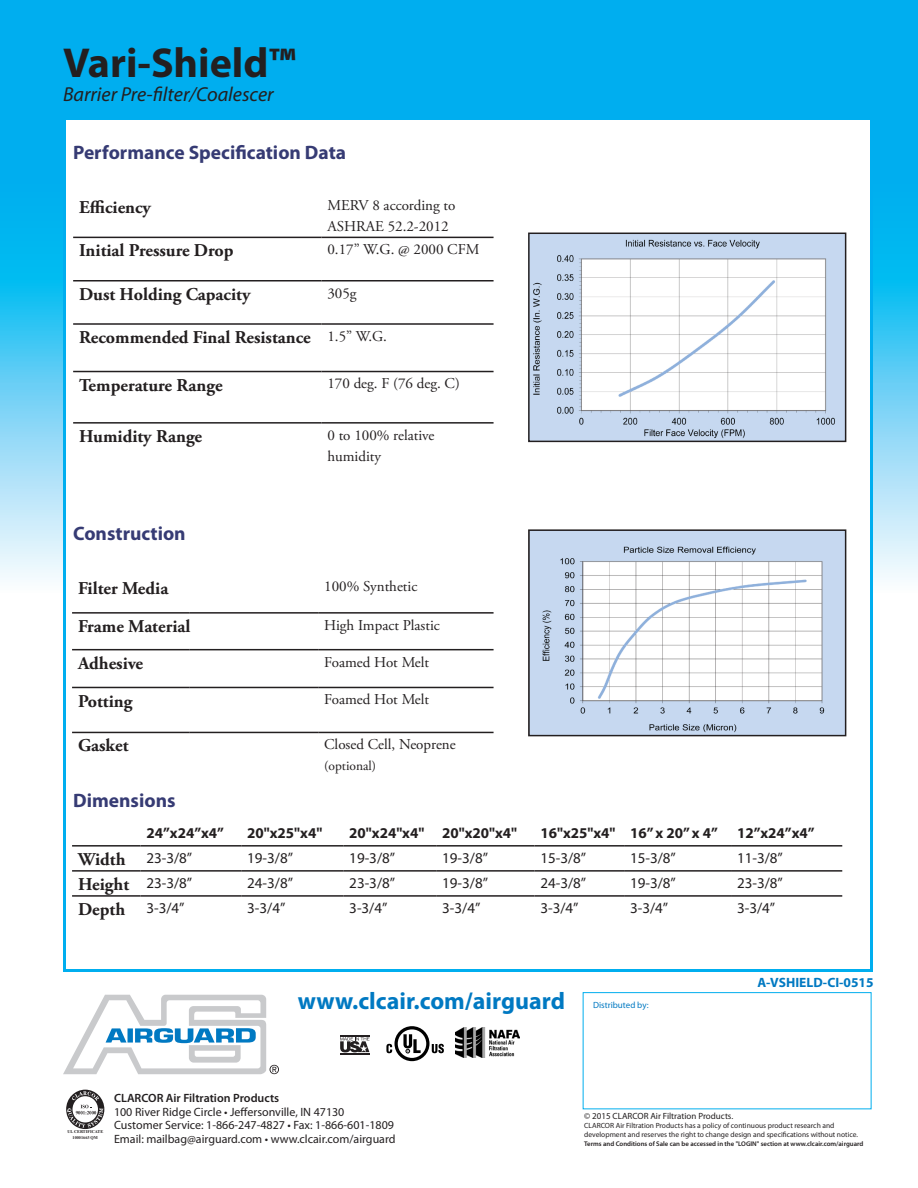
<style>
.page{position:relative;width:918px;height:1188px;background:#fff}
.page>*{position:absolute;margin:0;border:0;box-sizing:border-box;transform-origin:0 0}
.t1{font:700 42px "Myriad Pro";color:#231f20}
.t2{font:700 24px "Myriad Pro";color:#0079c2}
.t3{font:italic 20.25px "Myriad Pro";color:#231f20}
.HEAD01{font:700 19.5px "Myriad Pro";color:#363b74}
.HEAD01-2{font:700 18px "Adobe Garamond Pro";color:#231f20}
.HEAD01-3{font:15px/21px "Adobe Garamond Pro";color:#231f20}
.HEAD01-4{font:15px "Myriad Pro";color:#231f20}
.HEAD01-5{font:700 15px "Myriad Pro";color:#231f20}
.t4{font:700 13.5px "Myriad Pro";color:#0079c2}
.HEAD01-6{font:13.5px "Adobe Garamond Pro";color:#231f20}
.t5{font:12px "Myriad Pro";color:#231f20}
.t6{font:600 12px "Myriad Pro";color:#231f20}
.t7{font:9px "Myriad Pro";color:#231f20}
.t8{font:9px "Myriad Pro";color:#0079c2}
.t9{font:7.5px/9px "Myriad Pro";color:#231f20}
.t10{font:600 6.75px "Myriad Pro";color:#231f20}
.t11{font:700 4.35px/5.2px "Times New Roman";color:#231f20;text-align:center}
</style>
<div class="page">
<div style="left:0;top:0;width:918px;height:188px;background:#00aeef"></div>
<svg style="left:0;top:188px;width:918px;height:392px;background:#66d0f5"></svg>
<svg style="left:66px;top:1090px;width:38px;height:39px"></svg>
<div style="left:583px;top:992px;width:289px;height:117px;border:1px solid #00aeef"></div>
<div style="left:63px;top:117px;width:810px;height:855px;background:#fff;border:3px solid #00aeef"></div>
<svg style="left:63px;top:995px;width:216px;height:79px"></svg>
<svg style="left:340px;top:1035px;width:29px;height:19px"></svg>
<svg style="left:386px;top:1026px;width:58px;height:35px"></svg>
<img style="left:455px;top:1027px;width:64px;height:31px">
<hr style="left:321px;top:280px;width:173px;height:2px;background:#231f20">
<hr style="left:321px;top:323px;width:173px;height:2px;background:#231f20">
<hr style="left:321px;top:371px;width:173px;height:1px;background:#231f20">
<hr style="left:321px;top:422px;width:173px;height:2px;background:#231f20">
<hr style="left:73px;top:237px;width:248px;height:1px;background:#231f20">
<hr style="left:73px;top:280px;width:248px;height:2px;background:#231f20">
<hr style="left:73px;top:323px;width:248px;height:2px;background:#231f20">
<hr style="left:73px;top:371px;width:248px;height:1px;background:#231f20">
<hr style="left:73px;top:422px;width:248px;height:2px;background:#231f20">
<hr style="left:321px;top:237px;width:173px;height:1px;background:#231f20">
<hr style="left:72px;top:612px;width:118px;height:2px;background:#231f20">
<hr style="left:190px;top:612px;width:128px;height:2px;background:#231f20">
<hr style="left:318px;top:612px;width:176px;height:2px;background:#231f20">
<hr style="left:72px;top:649px;width:118px;height:1px;background:#231f20">
<hr style="left:190px;top:649px;width:128px;height:1px;background:#231f20">
<hr style="left:318px;top:649px;width:176px;height:1px;background:#231f20">
<hr style="left:72px;top:687px;width:118px;height:1px;background:#231f20">
<hr style="left:190px;top:687px;width:128px;height:1px;background:#231f20">
<hr style="left:318px;top:687px;width:176px;height:1px;background:#231f20">
<hr style="left:72px;top:732px;width:118px;height:1px;background:#231f20">
<hr style="left:190px;top:732px;width:128px;height:1px;background:#231f20">
<hr style="left:318px;top:732px;width:176px;height:1px;background:#231f20">
<hr style="left:72px;top:845px;width:68px;height:2px;background:#231f20">
<hr style="left:140px;top:845px;width:101px;height:2px;background:#231f20">
<hr style="left:241px;top:845px;width:102px;height:2px;background:#231f20">
<hr style="left:343px;top:845px;width:93px;height:2px;background:#231f20">
<hr style="left:436px;top:845px;width:98px;height:2px;background:#231f20">
<hr style="left:534px;top:845px;width:90px;height:2px;background:#231f20">
<hr style="left:624px;top:845px;width:107px;height:2px;background:#231f20">
<hr style="left:731px;top:845px;width:111px;height:2px;background:#231f20">
<hr style="left:72px;top:870px;width:68px;height:2px;background:#231f20">
<hr style="left:140px;top:870px;width:101px;height:2px;background:#231f20">
<hr style="left:241px;top:870px;width:102px;height:2px;background:#231f20">
<hr style="left:343px;top:870px;width:93px;height:2px;background:#231f20">
<hr style="left:436px;top:870px;width:98px;height:2px;background:#231f20">
<hr style="left:534px;top:870px;width:90px;height:2px;background:#231f20">
<hr style="left:624px;top:870px;width:107px;height:2px;background:#231f20">
<hr style="left:731px;top:870px;width:111px;height:2px;background:#231f20">
<hr style="left:72px;top:895px;width:68px;height:2px;background:#231f20">
<hr style="left:140px;top:895px;width:101px;height:2px;background:#231f20">
<hr style="left:241px;top:895px;width:102px;height:2px;background:#231f20">
<hr style="left:343px;top:895px;width:93px;height:2px;background:#231f20">
<hr style="left:436px;top:895px;width:98px;height:2px;background:#231f20">
<hr style="left:534px;top:895px;width:90px;height:2px;background:#231f20">
<hr style="left:624px;top:895px;width:107px;height:2px;background:#231f20">
<hr style="left:731px;top:895px;width:111px;height:2px;background:#231f20">
<img style="left:531px;top:236px;width:312px;height:203px">
<div style="left:528px;top:233px;width:318px;height:209px;border:2px solid #231f20"></div>
<img style="left:531px;top:532px;width:312px;height:201px">
<div style="left:528px;top:529px;width:318px;height:207px;border:2px solid #231f20"></div>
<p class="t1" style="left:63px;top:35px;width:234px">Vari-Shield™</p>
<p class="t3" style="left:63px;top:82px;width:212px">Barrier Pre-filter/Coalescer</p>
<p class="HEAD01" style="left:73px;top:140px;width:274px">Performance Specification Data</p>
<p class="HEAD01-2" style="left:79px;top:196px;width:73px">Efficiency</p>
<p class="HEAD01-3" style="left:327px;top:196px;width:130px">MERV 8 according to<br>ASHRAE 52.2-2012</p>
<p class="HEAD01-2" style="left:79px;top:240px;width:156px">Initial Pressure Drop</p>
<p class="HEAD01-3" style="left:327px;top:240px;width:154px">0.17” W.G. @ 2000 CFM</p>
<p class="HEAD01-2" style="left:79px;top:284px;width:173px">Dust Holding Capacity</p>
<p class="HEAD01-3" style="left:327px;top:283px;width:31px">305g</p>
<p class="HEAD01-2" style="left:79px;top:327px;width:233px">Recommended Final Resistance</p>
<p class="HEAD01-3" style="left:327px;top:326px;width:61px">1.5” W.G.</p>
<p class="HEAD01-2" style="left:79px;top:374px;width:145px">Temperature Range</p>
<p class="HEAD01-3" style="left:327px;top:374px;width:134px">170 deg. F (76 deg. C)</p>
<p class="HEAD01-2" style="left:79px;top:426px;width:125px">Humidity Range</p>
<p class="HEAD01-3" style="left:327px;top:425px;width:109px">0 to 100% relative humidity</p>
<p class="HEAD01" style="left:73px;top:521px;width:114px">Construction</p>
<p class="HEAD01-2" style="left:78px;top:577px;width:92px">Filter Media</p>
<p class="HEAD01-3" style="left:324px;top:577px;width:95px">100% Synthetic</p>
<p class="HEAD01-2" style="left:78px;top:616px;width:114px">Frame Material</p>
<p class="HEAD01-3" style="left:324px;top:615px;width:117px">High Impact Plastic</p>
<p class="HEAD01-2" style="left:78px;top:653px;width:67px">Adhesive</p>
<p class="HEAD01-3" style="left:324px;top:652px;width:107px">Foamed Hot Melt</p>
<p class="HEAD01-2" style="left:78px;top:690px;width:56px">Potting</p>
<p class="HEAD01-3" style="left:324px;top:690px;width:107px">Foamed Hot Melt</p>
<p class="HEAD01-2" style="left:78px;top:735px;width:52px">Gasket</p>
<p class="HEAD01-3" style="left:324px;top:735px;width:133px">Closed Cell, Neoprene</p>
<p class="HEAD01-6" style="left:324px;top:758px;width:54px">(optional)</p>
<p class="HEAD01" style="left:73px;top:788px;width:104px">Dimensions</p>
<p class="HEAD01-5" style="left:146px;top:823px;width:79px">24”x24”x4”</p>
<p class="HEAD01-5" style="left:247px;top:823px;width:77px">20"x25"x4"</p>
<p class="HEAD01-5" style="left:349px;top:823px;width:77px">20"x24"x4"</p>
<p class="HEAD01-5" style="left:442px;top:823px;width:77px">20"x20"x4"</p>
<p class="HEAD01-5" style="left:540px;top:823px;width:77px">16"x25"x4"</p>
<p class="HEAD01-5" style="left:630px;top:823px;width:89px">16” x 20” x 4”</p>
<p class="HEAD01-5" style="left:737px;top:823px;width:79px">12”x24”x4”</p>
<p class="HEAD01-2" style="left:78px;top:849px;width:49px">Width</p>
<p class="HEAD01-4" style="left:146px;top:849px;width:47px">23-3/8”</p>
<p class="HEAD01-4" style="left:247px;top:849px;width:47px">19-3/8”</p>
<p class="HEAD01-4" style="left:349px;top:849px;width:47px">19-3/8”</p>
<p class="HEAD01-4" style="left:442px;top:849px;width:47px">19-3/8”</p>
<p class="HEAD01-4" style="left:540px;top:849px;width:47px">15-3/8”</p>
<p class="HEAD01-4" style="left:630px;top:849px;width:47px">15-3/8”</p>
<p class="HEAD01-4" style="left:737px;top:849px;width:47px">11-3/8”</p>
<p class="HEAD01-2" style="left:78px;top:874px;width:53px">Height</p>
<p class="HEAD01-4" style="left:146px;top:874px;width:47px">23-3/8”</p>
<p class="HEAD01-4" style="left:247px;top:874px;width:47px">24-3/8”</p>
<p class="HEAD01-4" style="left:349px;top:874px;width:47px">23-3/8”</p>
<p class="HEAD01-4" style="left:442px;top:874px;width:47px">19-3/8”</p>
<p class="HEAD01-4" style="left:540px;top:874px;width:47px">24-3/8”</p>
<p class="HEAD01-4" style="left:630px;top:874px;width:47px">19-3/8”</p>
<p class="HEAD01-4" style="left:737px;top:874px;width:47px">23-3/8”</p>
<p class="HEAD01-2" style="left:78px;top:899px;width:49px">Depth</p>
<p class="HEAD01-4" style="left:146px;top:899px;width:40px">3-3/4”</p>
<p class="HEAD01-4" style="left:247px;top:899px;width:40px">3-3/4”</p>
<p class="HEAD01-4" style="left:349px;top:899px;width:40px">3-3/4”</p>
<p class="HEAD01-4" style="left:442px;top:899px;width:40px">3-3/4”</p>
<p class="HEAD01-4" style="left:540px;top:899px;width:40px">3-3/4”</p>
<p class="HEAD01-4" style="left:630px;top:899px;width:40px">3-3/4”</p>
<p class="HEAD01-4" style="left:737px;top:899px;width:40px">3-3/4”</p>
<p class="t2" style="left:298px;top:985px;width:269px">www.clcair.com/airguard</p>
<p class="t8" style="left:593px;top:999px;width:57px">Distributed by:</p>
<p class="t4" style="left:758px;top:974px;width:118px">A-VSHIELD-CI-0515</p>
<p class="t11" style="left:67px;top:1129px;width:37px">UL CERTIFICATE<br>10001663 QM</p>
<p class="t6" style="left:114px;top:1091px;width:167px">CLARCOR Air Filtration Products</p>
<p class="t5" style="left:114px;top:1104px;width:232px">100 River Ridge Circle • Jeffersonville, IN 47130</p>
<p class="t5" style="left:114px;top:1118px;width:281px">Customer Service: 1-866-247-4827 • Fax: 1-866-601-1809</p>
<p class="t5" style="left:114px;top:1131px;width:283px">Email: mailbag@airguard.com • www.clcair.com/airguard</p>
<p class="t7" style="left:584px;top:1110px;width:151px">© 2015 CLARCOR Air Filtration Products.</p>
<p class="t9" style="left:584px;top:1120px;width:275px">CLARCOR Air Filtration Products has a policy of continuous product research and development and reserves the right to change design and specifications without notice.</p>
<p class="t10" style="left:584px;top:1139px;width:281px">Terms and Conditions of Sale can be accessed in the "LOGIN" section at www.clcair.com/airguard</p>
</div>
